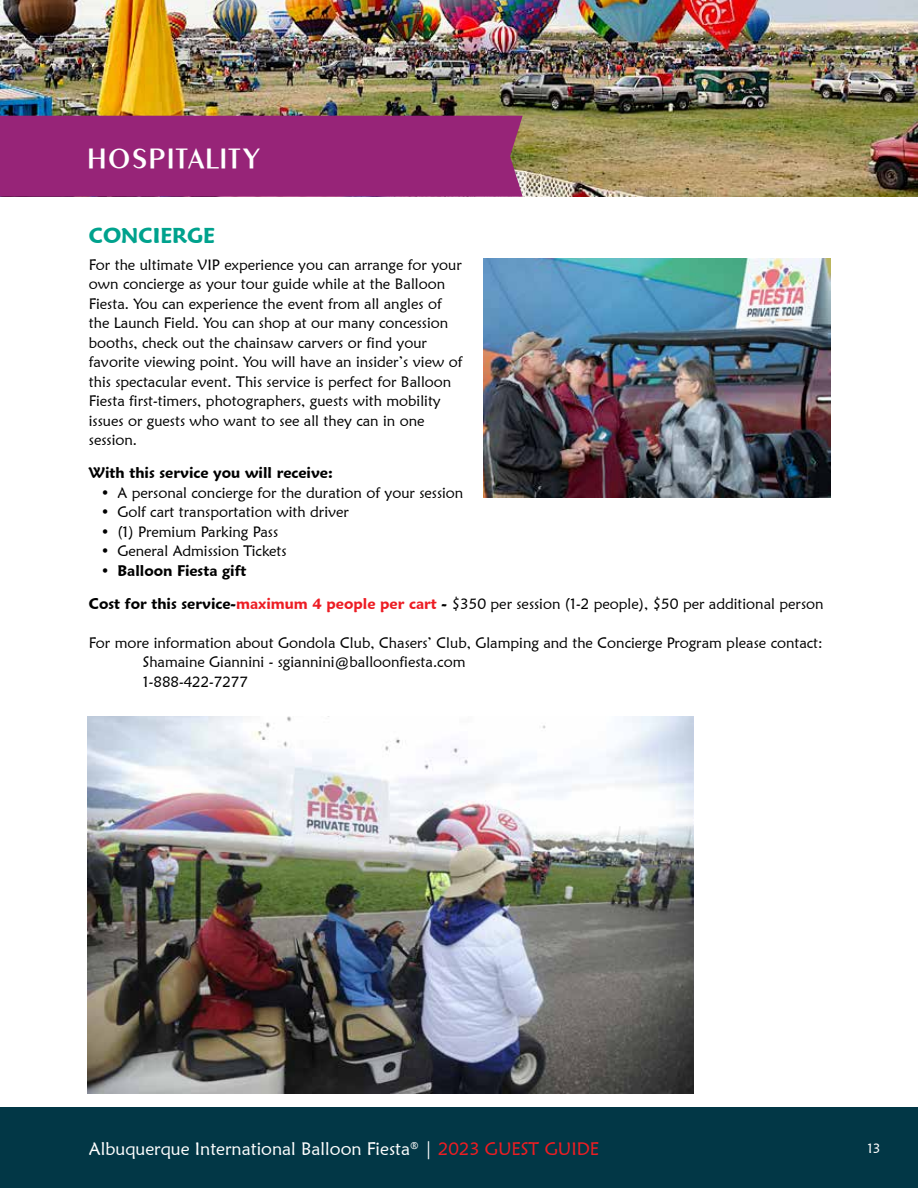
<style>
.page{position:relative;width:918px;height:1188px;background:#fff}
.page>*{position:absolute;margin:0;border:0;box-sizing:border-box;transform-origin:0 0}
.t1{font:500 28.95px "Peinaud";letter-spacing:.08em;color:#fff}
.t2{font:600 21px "Maiandra GD";color:#00a28d}
.t3{font:18px "Maiandra GD";color:#fff}
.t4{font:15px/19.5px "Maiandra GD";color:#000}
.t5{font:600 15px "Maiandra GD";color:#000}
.t6{font:13.5px "Maiandra GD";color:#fff}
.s1{font-weight:600}
.s2{font-weight:600;color:#ed1d24}
.s3{color:#ed1d23}
</style>
<div class="page">
<div style="left:0;top:1108px;width:918px;height:80px;background:#023746"></div>
<img style="left:484px;top:258px;width:347px;height:240px">
<img style="left:0;top:0;width:918px;height:197px">
<div style="left:0;top:116px;width:523px;height:81px;background:#972478"></div>
<img style="left:88px;top:716px;width:605px;height:378px">
<h1 class="t1" style="left:88px;top:140px;width:173px">HOSPITALITY</h1>
<h2 class="t2" style="left:89px;top:223px;width:128px">CONCIERGE</h2>
<p class="t4" style="left:89px;top:255px;width:375px">For the ultimate VIP experience you can arrange for your own concierge as your tour guide while at the Balloon Fiesta. You can experience the event from all angles of the Launch Field. You can shop at our many concession booths, check out the chainsaw carvers or find your favorite viewing point. You will have an insider’s view of this spectacular event. This service is perfect for Balloon Fiesta first-timers, photographers, guests with mobility issues or guests who want to see all they can in one session.</p>
<p class="t5" style="left:89px;top:464px;width:245px">With this service you will receive:</p>
<p class="t4" style="left:101px;top:483px;width:364px">• A personal concierge for the duration of your session</p>
<p class="t4" style="left:101px;top:502px;width:250px">• Golf cart transportation with driver</p>
<p class="t4" style="left:101px;top:522px;width:179px">• (1) Premium Parking Pass</p>
<p class="t4" style="left:101px;top:541px;width:187px">• General Admission Tickets</p>
<p class="t5" style="left:101px;top:561px;width:147px">• Balloon Fiesta gift</p>
<p class="t4" style="left:89px;top:594px;width:736px"><span class="s1">Cost for this service-</span><span class="s2">maximum 4 people per cart</span> <span class="s1">-</span> $350 per session (1-2 people), $50 per additional person</p>
<p class="t4" style="left:143px;top:633px;width:681px;text-indent:-54px">For more information about Gondola Club, Chasers’ Club, Glamping and the Concierge Program please contact:<br>Shamaine Giannini - sgiannini@balloonfiesta.com<br>1-888-422-7277</p>
<p class="t3" style="left:89px;top:1138px;width:512px">Albuquerque International Balloon Fiesta<sup>®</sup> | <span class="s3">2023 GUEST GUIDE</span></p>
<p class="t6" style="left:868px;top:1140px;width:15px">13</p>
</div>
